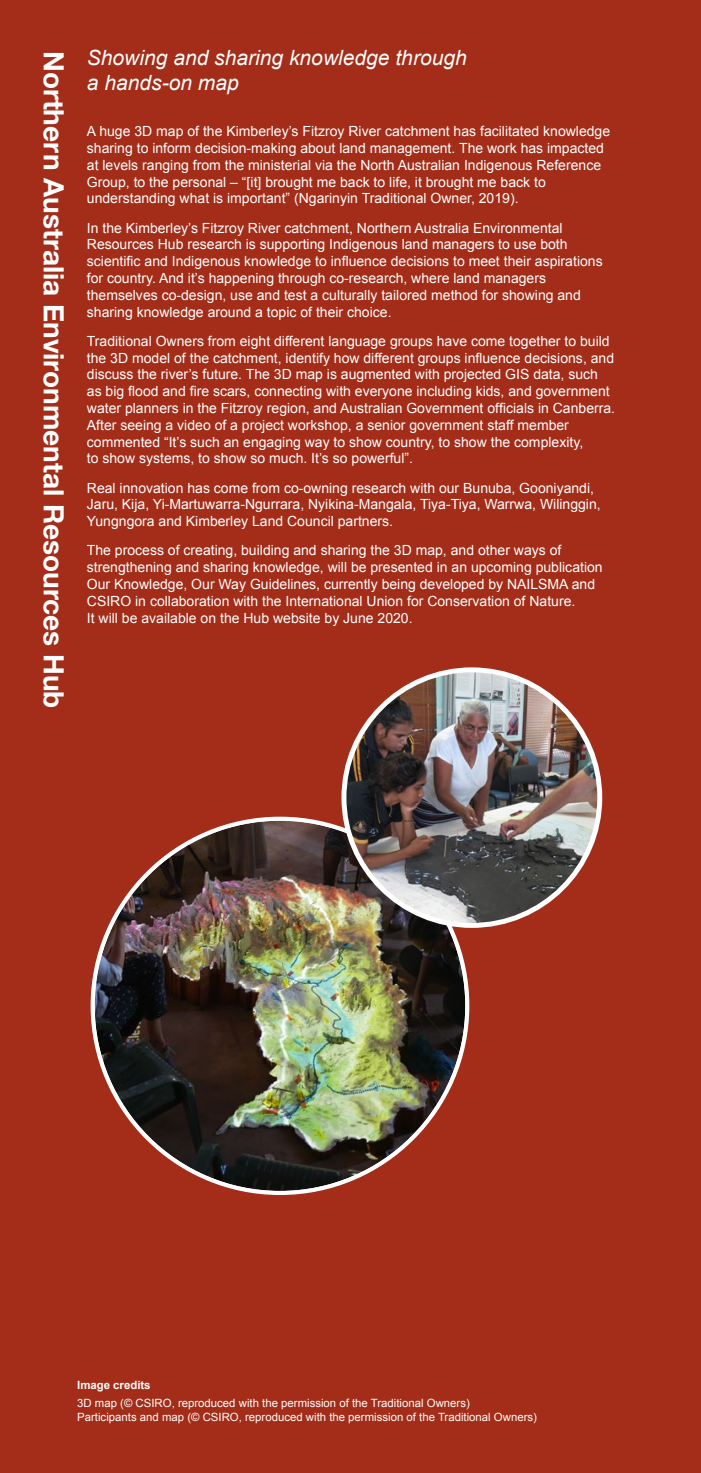
<style>
.page{position:relative;width:701px;height:1473px;background:#fff}
.page>*{position:absolute;margin:0;border:0;box-sizing:border-box;transform-origin:0 0}
.t1{font:700 28px "Helvetica Neue";color:#fff}
.t2{font:italic 21px/25.2px "Arial";color:#fff}
.t3{font:14px/16.8px "Arial";color:#fff}
.t4{font:11.38px/13.7px "Arial";color:#fff}
.t5{font:700 11.38px "Arial";color:#fff}
</style>
<div class="page">
<div style="left:0;top:0;width:699px;height:1473px;background:#a32d18"></div>
<img style="left:95px;top:821px;width:370px;height:370px;border-radius:185px">
<img style="left:344px;top:670px;width:255px;height:255px;border-radius:128px">
<h1 class="t1" style="left:71px;top:51px;width:659px;rotate:90deg">Northern Australia Environmental Resources Hub</h1>
<h2 class="t2" style="left:87px;top:45px;width:381px">Showing and sharing knowledge through a hands-on map</h2>
<p class="t3" style="left:87px;top:123px;width:524px">A huge 3D map of the Kimberley’s Fitzroy River catchment has facilitated knowledge sharing to inform decision-making about land management. The work has impacted at levels ranging from the ministerial via the North Australian Indigenous Reference Group, to the personal – “[it] brought me back to life, it brought me back to understanding what is important” (Ngarinyin Traditional Owner, 2019).</p>
<p class="t3" style="left:87px;top:219px;width:517px">In the Kimberley’s Fitzroy River catchment, Northern Australia Environmental Resources Hub research is supporting Indigenous land managers to use both scientific and Indigenous knowledge to influence decisions to meet their aspirations for country. And it’s happening through co-research, where land managers themselves co-design, use and test a culturally tailored method for showing and sharing knowledge around a topic of their choice.</p>
<p class="t3" style="left:87px;top:333px;width:529px">Traditional Owners from eight different language groups have come together to build the 3D model of the catchment, identify how different groups influence decisions, and discuss the river’s future. The 3D map is augmented with projected GIS data, such as big flood and fire scars, connecting with everyone including kids, and government water planners in the Fitzroy region, and Australian Government officials in Canberra.<br>After seeing a video of a project workshop, a senior government staff member commented “It’s such an engaging way to show country, to show the complexity,<br>to show systems, to show so much. It’s so powerful”.</p>
<p class="t3" style="left:87px;top:479px;width:515px">Real innovation has come from co-owning research with our Bunuba, Gooniyandi,<br>Jaru, Kija, Yi-Martuwarra-Ngurrara, Nyikina-Mangala, Tiya-Tiya, Warrwa, Wilinggin,<br>Yungngora and Kimberley Land Council partners.</p>
<p class="t3" style="left:87px;top:542px;width:517px">The process of creating, building and sharing the 3D map, and other ways of strengthening and sharing knowledge, will be presented in an upcoming publication Our Knowledge, Our Way Guidelines, currently being developed by NAILSMA and CSIRO in collaboration with the International Union for Conservation of Nature.<br>It will be available on the Hub website by June 2020.</p>
<p class="t5" style="left:77px;top:1377px;width:75px">Image credits</p>
<p class="t4" style="left:77px;top:1396px;width:461px">3D map (© CSIRO, reproduced with the permission of the Traditional Owners)<br>Participants and map (© CSIRO, reproduced with the permission of the Traditional Owners)</p>
</div>
